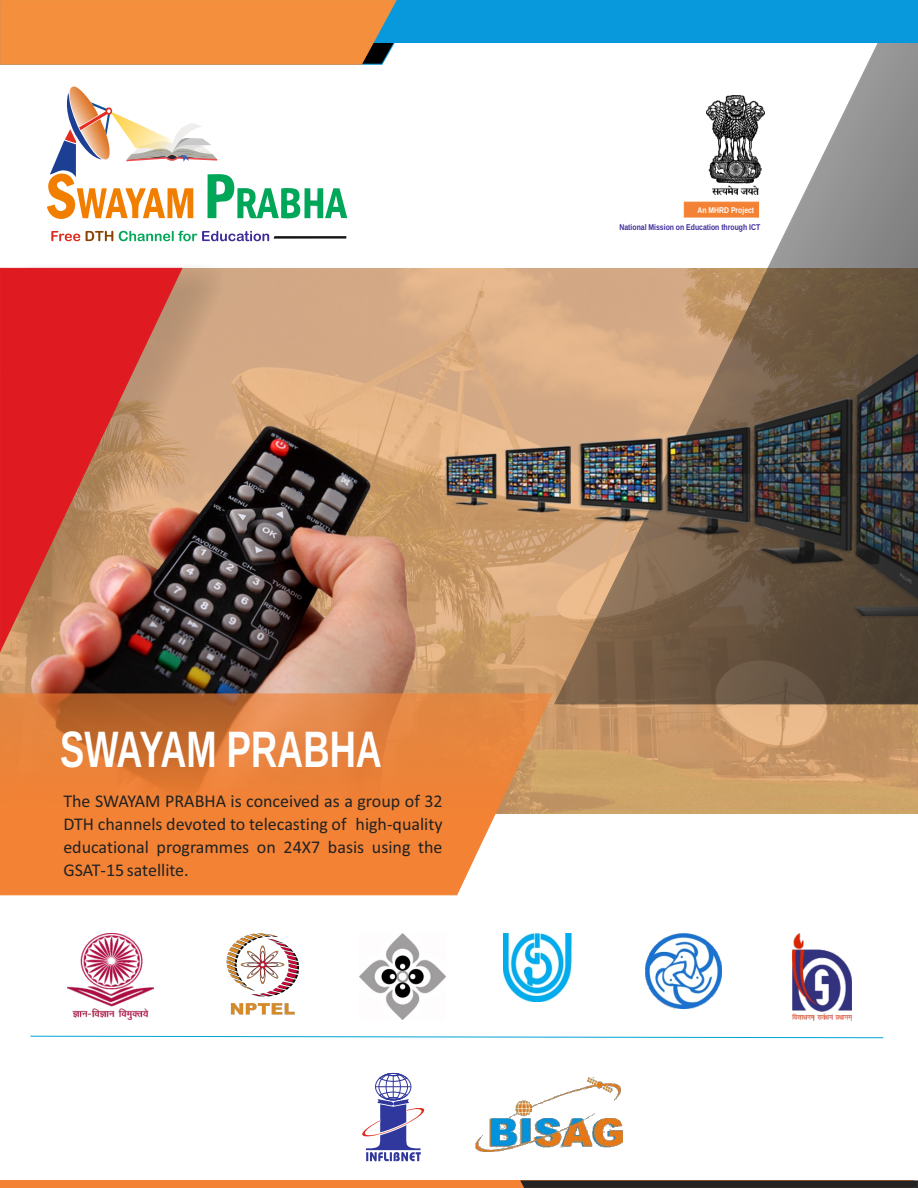
<style>
.page{position:relative;width:918px;height:1188px;background:#fff}
.page>*{position:absolute;margin:0;border:0;box-sizing:border-box;transform-origin:0 0}
.t1{font:700 51.3px "Liberation Sans Narrow";color:#fff;scale:.86 1}
.t2{font:18px/23.1px "Calibri";color:#222;text-align:justify}
.t3{font:700 8.4px "Liberation Sans Narrow";color:#3c2b99}
.t4{font:700 8.4px "Liberation Sans Narrow";color:#fff}
</style>
<div class="page">
<img style="left:0;top:268px;width:918px;height:546px">
<div style="left:0;top:1181px;width:913px;height:7px;background:#f38234"></div>
<svg style="left:520px;top:1180px;width:398px;height:8px;background:#322a24"></svg>
<div style="left:16px;top:264px;width:209px;height:411px;background:#151616;opacity:.14"></div>
<svg style="left:0;top:268px;width:182px;height:384px;background:#c84d41"></svg>
<svg style="left:0;top:694px;width:553px;height:201px;background:#e78744"></svg>
<svg style="left:362px;top:1073px;width:63px;height:88px"></svg>
<svg style="left:554px;top:43px;width:364px;height:661px"></svg>
<div style="left:1px;top:0;width:917px;height:43px;background:#0899dc"></div>
<div style="left:0;top:0;width:397px;height:65px;background:#f48f3d"></div>
<img style="left:475px;top:1078px;width:148px;height:74px">
<svg style="left:51px;top:231px;width:29px;height:10px"></svg>
<svg style="left:86px;top:231px;width:27px;height:10px"></svg>
<svg style="left:119px;top:231px;width:227px;height:10px"></svg>
<svg style="left:47px;top:86px;width:300px;height:133px"></svg>
<img style="left:503px;top:933px;width:68px;height:68px">
<img style="left:67px;top:933px;width:87px;height:87px">
<img style="left:226px;top:933px;width:74px;height:82px">
<img style="left:360px;top:933px;width:86px;height:86px">
<img style="left:793px;top:933px;width:59px;height:88px">
<img style="left:646px;top:933px;width:75px;height:76px">
<svg style="left:30px;top:1035px;width:854px;height:4px"></svg>
<p class="t4" style="left:697px;top:207px;width:58px">An MHRD Project</p>
<p class="t3" style="left:620px;top:223px;width:142px">National Mission on Education through ICT</p>
<h1 class="t1" style="left:60px;top:730px;width:376px">SWAYAM PRABHA</h1>
<p class="t2" style="left:63px;top:791px;width:381px">The SWAYAM PRABHA is conceived as a group of 32<br>DTH channels devoted to telecasting of high-quality educational programmes on 24X7 basis using the GSAT-15 satellite.</p>
</div>
